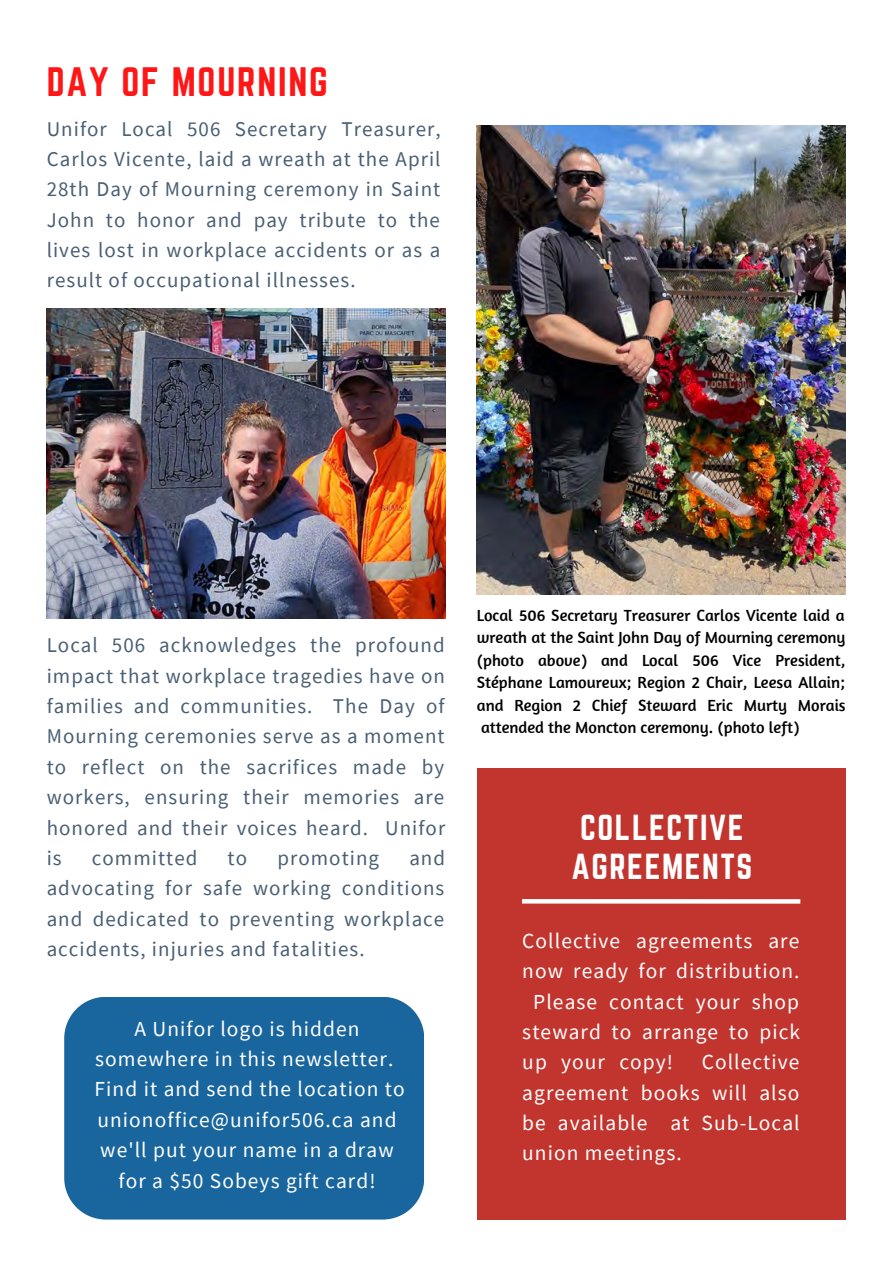
<style>
.page{position:relative;width:893px;height:1264px;background:#fff}
.page>*{position:absolute;margin:0;border:0;box-sizing:border-box;transform-origin:0 0}
.t1{font:35.85px "Norwester";letter-spacing:.05em;color:#ff1616}
.t2{font:31.65px/38.8px "Norwester";letter-spacing:.05em;color:#fff}
.t3{font:21.45px/30.3px "Source Sans Pro";letter-spacing:.05em;color:#fff;text-align:justify}
.t4{font:21px/30.3px "Source Sans Pro";letter-spacing:.05em;color:#495f74;text-align:justify}
.t5{font:16.5px/22.5px "Amaranth";color:#000;text-align:justify}
</style>
<div class="page">
<img style="left:47px;top:308px;width:399px;height:311px">
<img style="left:477px;top:126px;width:368px;height:468px">
<div style="left:477px;top:769px;width:368px;height:450px;background:#c2352f"></div>
<svg style="left:522px;top:899px;width:278px;height:4px"></svg>
<div style="left:64px;top:997px;width:360px;height:222px;background:#19659d"></div>
<p class="t1" style="left:47px;top:60px;width:282px">DAY OF MOURNING</p>
<p class="t4" style="left:47px;top:113px;width:395px">Unifor Local 506 Secretary Treasurer, Carlos Vicente, laid a wreath at the April 28th Day of Mourning ceremony in Saint John to honor and pay tribute to the lives lost in workplace accidents or as a result of occupational illnesses.</p>
<p class="t4" style="left:47px;top:629px;width:400px">Local 506 acknowledges the profound impact that workplace tragedies have on families and communities. The Day of Mourning ceremonies serve as a moment to reflect on the sacrifices made by workers, ensuring their memories are honored and their voices heard. Unifor is</p>
<p class="t4" style="left:47px;top:842px;width:400px;text-indent:362px">and advocating for safe working conditions and dedicated to preventing workplace accidents, injuries and fatalities.</p>
<p class="t4" style="left:92px;top:842px;width:107px">committed</p>
<p class="t4" style="left:228px;top:842px;width:21px">to</p>
<p class="t4" style="left:277px;top:842px;width:103px">promoting</p>
<p class="t3" style="left:95px;top:1012px;width:311px;text-align:center">A Unifor logo is hidden somewhere in this newsletter.<br>Find it and send the location to unionoffice@unifor506.ca and we'll put your name in a draw for a $50 Sobeys gift card!</p>
<p class="t5" style="left:477px;top:603px;width:370px">Local 506 Secretary Treasurer Carlos Vicente laid a wreath at the Saint John Day of Mourning ceremony (photo above) and Local 506 Vice President, Stéphane Lamoureux; Region 2 Chair, Leesa Allain; and Region 2 Chief Steward Eric Murty Morais attended the Moncton ceremony. (photo left)</p>
<p class="t2" style="left:571px;top:808px;width:182px">COLLECTIVE<br>AGREEMENTS</p>
<p class="t3" style="left:522px;top:925px;width:278px">Collective agreements are</p>
<p class="t3" style="left:522px;top:955px;width:279px">now ready for distribution.</p>
<p class="t3" style="left:533px;top:985px;width:267px">Please contact your shop</p>
<p class="t3" style="left:522px;top:1016px;width:279px">steward to arrange to pick</p>
<p class="t3" style="left:522px;top:1046px;width:152px">up your copy!</p>
<p class="t3" style="left:522px;top:1046px;width:279px;text-indent:179px">Collective agreement books will also be available at Sub-Local union meetings.</p>
</div>
